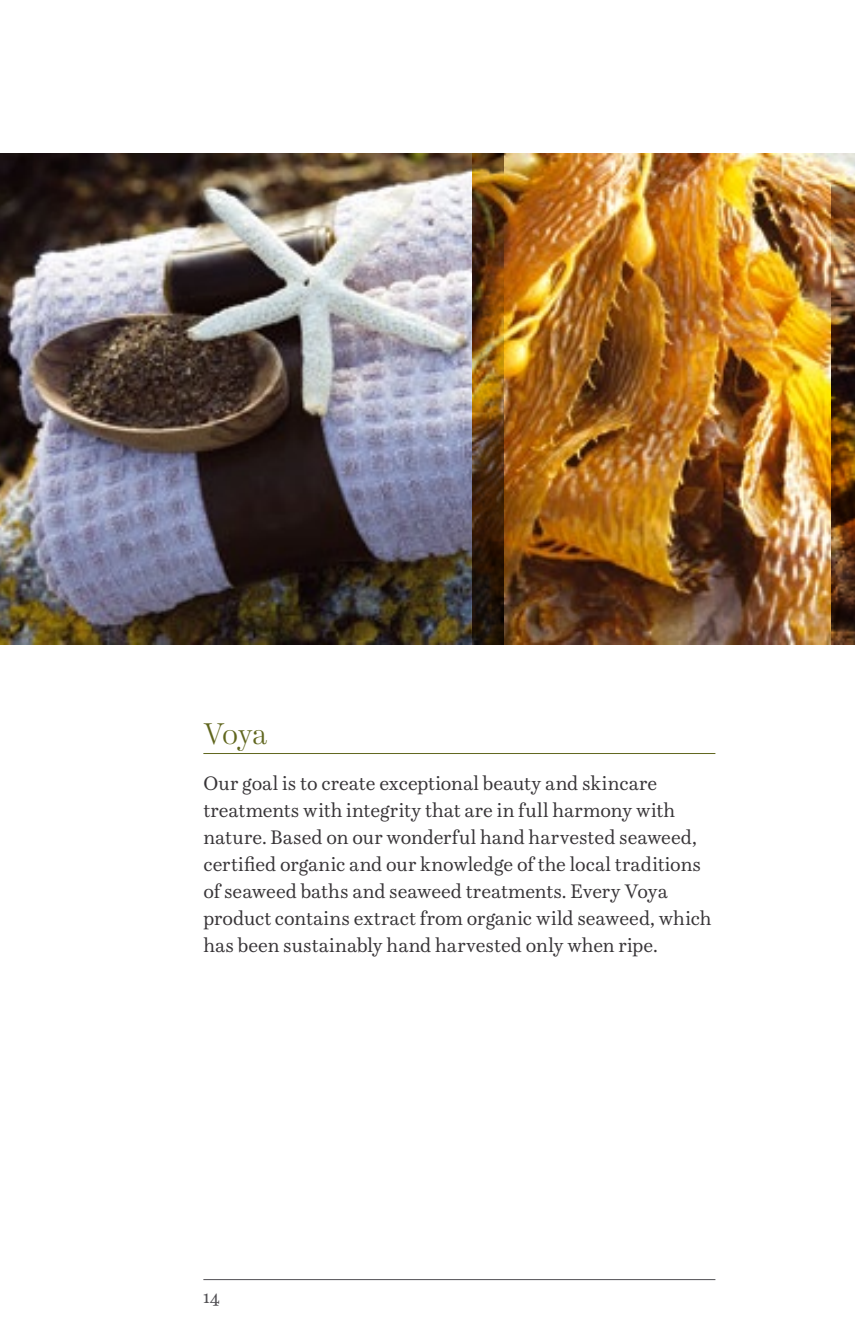
<style>
.page{position:relative;width:855px;height:1340px;background:#fff}
.page>*{position:absolute;margin:0;border:0;box-sizing:border-box;transform-origin:0 0}
.t1{font:300 29.25px "Schotis Display";color:#60661e}
.t2{font:19.12px/27px "Schotis Text";letter-spacing:-.005em;color:#373437}
.t3{font:18px "Schotis Text";color:#504f53}
</style>
<div class="page">
<hr style="left:203px;top:1279px;width:512px;height:1px;background:#504f53">
<img style="left:503px;top:154px;width:328px;height:490px">
<hr style="left:203px;top:753px;width:512px;height:1px;background:#60661e">
<img style="left:0;top:153px;width:503px;height:491px">
<img style="left:831px;top:154px;width:24px;height:490px">
<h1 class="t1" style="left:203px;top:711px;width:65px">Voya</h1>
<p class="t2" style="left:203px;top:769px;width:509px">Our goal is to create exceptional beauty and skincare treatments with integrity that are in full harmony with nature. Based on our wonderful hand harvested seaweed, certified organic and our knowledge of the local traditions of seaweed baths and seaweed treatments. Every Voya product contains extract from organic wild seaweed, which has been sustainably hand harvested only when ripe.</p>
<p class="t3" style="left:203px;top:1283px;width:18px">14</p>
</div>
